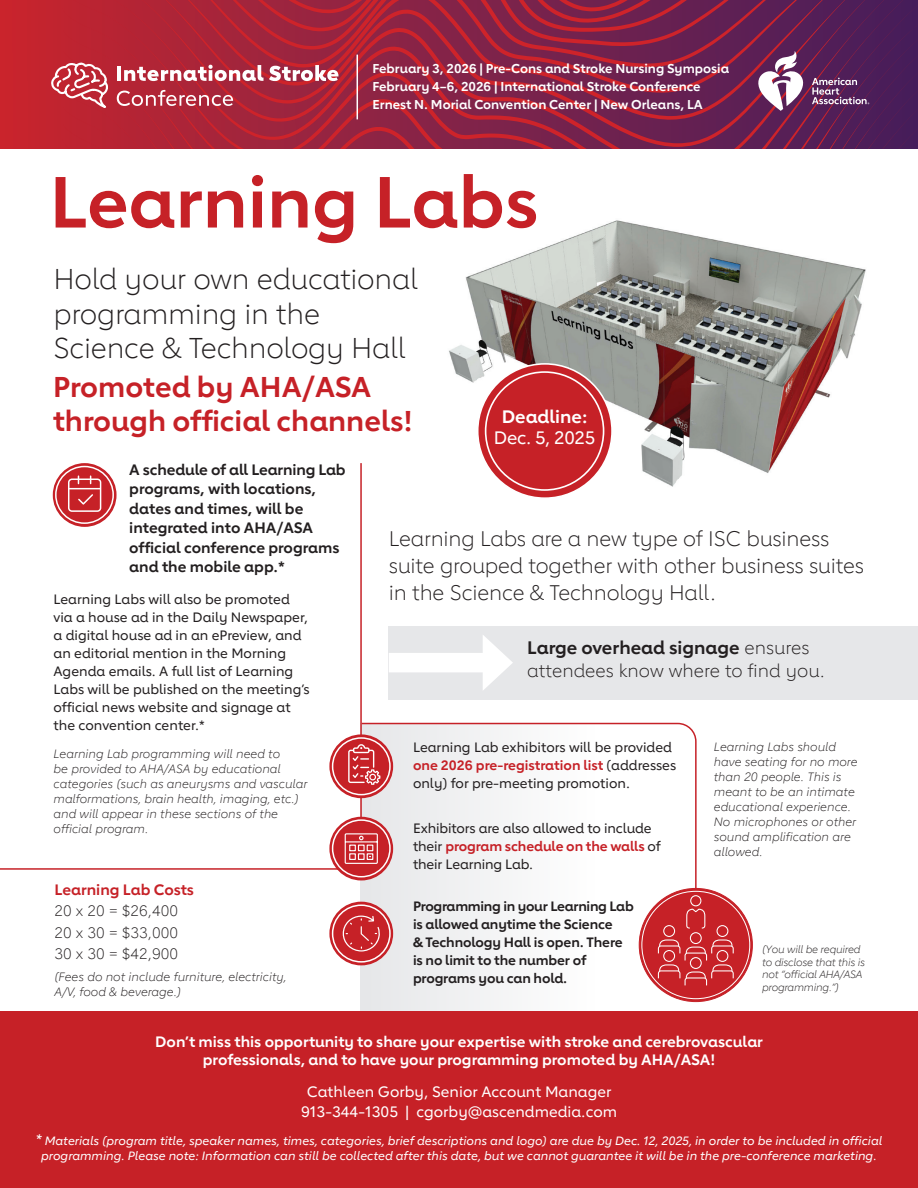
<style>
.page{position:relative;width:918px;height:1188px;background:#fff}
.page>*{position:absolute;margin:0;border:0;box-sizing:border-box;transform-origin:0 0}
.t1{font:700 71.1px "Lub Dub";color:#c62127}
.t2{font:300 28.5px/34.5px "Lub Dub";letter-spacing:-.01em;color:#231f20}
.t3{font:700 28.5px/34.5px "Lub Dub";color:#c62127}
.t4{font:300 21px/27px "Lub Dub";letter-spacing:-.01em;color:#231f20}
.t5{font:300 18px/23.2px "Lub Dub";color:#231f20}
.t6{font:500 18px "Lub Dub";letter-spacing:-.02em;color:#fff}
.t7{font:700 18px "Lub Dub";color:#fff}
.t8{font:700 15px/19.5px "Lub Dub";color:#231f20}
.t9{font:700 15px/18px "Lub Dub";color:#fff;text-align:center}
.t10{font:500 15px/20.2px "Lub Dub";color:#fff;text-align:center}
.t11{font:300 15px/21.5px "Lub Dub";color:#231f20;text-align:justify}
.t12{font:700 15px "Lub Dub";color:#c62127}
.t13{font:500 13.5px/18px "Lub Dub";color:#231f20}
.t14{font:700 13.5px/18px "Lub Dub";letter-spacing:-.01em;color:#231f20}
.t15{font:700 12.75px/18px "Lub Dub";color:#fff}
.t16{font:italic 300 12px/15px "Lub Dub";color:#231f20}
.t17{font:italic 500 12px/14.4px "Lub Dub";color:#fff;text-align:center}
.t18{font:italic 300 10.5px/12.6px "Lub Dub";letter-spacing:-.02em;color:#231f20}
.s1{font-weight:700;color:#c62127}
.s2{font-weight:700}
.s3{font-size:15px}
</style>
<div class="page">
<div style="left:0;top:0;width:918px;height:148px;background:#c7242d"></div>
<div style="left:361px;top:723px;width:234px;height:288px;background:#f3f3f4"></div>
<svg style="left:360px;top:722px;width:337px;height:181px"></svg>
<img style="left:449px;top:220px;width:417px;height:267px">
<div style="left:0;top:1011px;width:918px;height:177px;background:#c62127"></div>
<div style="left:389px;top:626px;width:529px;height:74px;background:#e6e7e9"></div>
<div style="left:389px;top:653px;width:105px;height:19px;background:#fff"></div>
<svg style="left:483px;top:635px;width:30px;height:55px"></svg>
<svg style="left:0;top:463px;width:363px;height:407px"></svg>
<svg style="left:54px;top:464px;width:62px;height:62px;background:#cb353b"></svg>
<div style="left:53px;top:463px;width:64px;height:64px;border:2px solid #c62127;border-radius:50%"></div>
<div style="left:68px;top:479px;width:33px;height:33px;border:2px solid #fff;border-radius:3px"></div>
<svg style="left:68px;top:476px;width:34px;height:30px"></svg>
<div style="left:55px;top:466px;width:59px;height:58px;border:2px solid #fff;border-radius:50%"></div>
<svg style="left:330px;top:735px;width:62px;height:62px"></svg>
<div style="left:329px;top:734px;width:64px;height:64px;border:2px solid #c62127;border-radius:50%"></div>
<svg style="left:347px;top:743px;width:34px;height:42px"></svg>
<div style="left:332px;top:737px;width:59px;height:58px;border:2px solid #fff;border-radius:50%"></div>
<div style="left:330px;top:817px;width:62px;height:63px;background:#c62127;border-radius:50%"></div>
<div style="left:329px;top:817px;width:64px;height:63px;border:2px solid #c62127;border-radius:50%"></div>
<svg style="left:344px;top:833px;width:34px;height:31px"></svg>
<div style="left:332px;top:819px;width:59px;height:58px;border:2px solid #fff;border-radius:50%"></div>
<svg style="left:330px;top:902px;width:62px;height:63px"></svg>
<div style="left:329px;top:902px;width:64px;height:63px;border:2px solid #c62127;border-radius:50%"></div>
<svg style="left:341px;top:916px;width:39px;height:36px"></svg>
<div style="left:332px;top:904px;width:59px;height:59px;border:2px solid #fff;border-radius:50%"></div>
<svg style="left:639px;top:888px;width:113px;height:114px;background:#cb353b"></svg>
<svg style="left:657px;top:895px;width:77px;height:91px;background:#cc3a40"></svg>
<svg style="left:49px;top:0;width:869px;height:149px"></svg>
<div style="left:478px;top:364px;width:134px;height:134px;background:#c62127;border-radius:50%"></div>
<div style="left:485px;top:371px;width:119px;height:120px;border:2px solid #fff;border-radius:50%"></div>
<p class="t15" style="left:372px;top:59px;width:358px">February 3, 2026 | Pre-Cons and Stroke Nursing Symposia<br>February 4–6, 2026 | International Stroke Conference<br>Ernest N. Morial Convention Center | New Orleans, LA</p>
<h1 class="t1" style="left:50px;top:160px;width:490px">Learning Labs</h1>
<h2 class="t2" style="left:54px;top:262px;width:366px">Hold your own educational programming in the<br>Science &amp; Technology Hall</h2>
<h2 class="t3" style="left:53px;top:369px;width:361px">Promoted by AHA/ASA through official channels!</h2>
<p class="t8" style="left:129px;top:460px;width:218px">A schedule of all Learning Lab programs, with locations, dates and times, will be integrated into AHA/ASA official conference programs and the mobile app.*</p>
<p class="t13" style="left:54px;top:590px;width:258px">Learning Labs will also be promoted via a house ad in the Daily Newspaper, a digital house ad in an ePreview, and an editorial mention in the Morning Agenda emails. A full list of Learning Labs will be published on the meeting’s official news website and signage at the convention center.*</p>
<p class="t16" style="left:54px;top:747px;width:255px">Learning Lab programming will need to<br>be provided to AHA/ASA by educational categories (such as aneurysms and vascular malformations, brain health, imaging, etc.) and will appear in these sections of the official program.</p>
<p class="t13" style="left:413px;top:738px;width:265px">Learning Lab exhibitors will be provided <span class="s1">one 2026 pre-registration list</span> (addresses only) for pre-meeting promotion.</p>
<h3 class="t7" style="left:502px;top:406px;width:87px">Deadline:</h3>
<h3 class="t6" style="left:494px;top:427px;width:103px">Dec. 5, 2025</h3>
<h3 class="t4" style="left:389px;top:525px;width:477px">Learning Labs are a new type of ISC business suite grouped together with other business suites in the Science &amp; Technology Hall.</h3>
<h3 class="t5" style="left:527px;top:636px;width:299px"><span class="s2">Large overhead signage</span> ensures attendees know where to find you.</h3>
<p class="t16" style="left:714px;top:739px;width:145px">Learning Labs should have seating for no more than 20 people. This is meant to be an intimate educational experience.<br>No microphones or other sound amplification are allowed.</p>
<p class="t13" style="left:413px;top:819px;width:249px">Exhibitors are also allowed to include their <span class="s1">program schedule on the walls</span> of their Learning Lab.</p>
<p class="t12" style="left:55px;top:880px;width:141px">Learning Lab Costs</p>
<p class="t11" style="left:55px;top:900px;width:125px">20 x 20 = $26,400<br>20 x 30 = $33,000<br>30 x 30 = $42,900</p>
<p class="t16" style="left:55px;top:969px;width:234px">(Fees do not include furniture, electricity,<br>A/V, food &amp; beverage.)</p>
<p class="t14" style="left:413px;top:897px;width:222px">Programming in your Learning Lab is allowed anytime the Science<br>&amp; Technology Hall is open. There is no limit to the number of programs you can hold.</p>
<p class="t18" style="left:762px;top:943px;width:105px">(You will be required to disclose that this is not “official AHA/ASA programming.”)</p>
<p class="t9" style="left:155px;top:1033px;width:609px">Don’t miss this opportunity to share your expertise with stroke and cerebrovascular professionals, and to have your programming promoted by AHA/ASA!</p>
<p class="t10" style="left:301px;top:1081px;width:317px">Cathleen Gorby, Senior Account Manager<br>913-344-1305 | cgorby@ascendmedia.com</p>
<p class="t17" style="left:36px;top:1134px;width:848px"><span class="s3">*</span> Materials (program title, speaker names, times, categories, brief descriptions and logo) are due by Dec. 12, 2025, in order to be included in official programming. Please note: Information can still be collected after this date, but we cannot guarantee it will be in the pre-conference marketing.</p>
</div>
